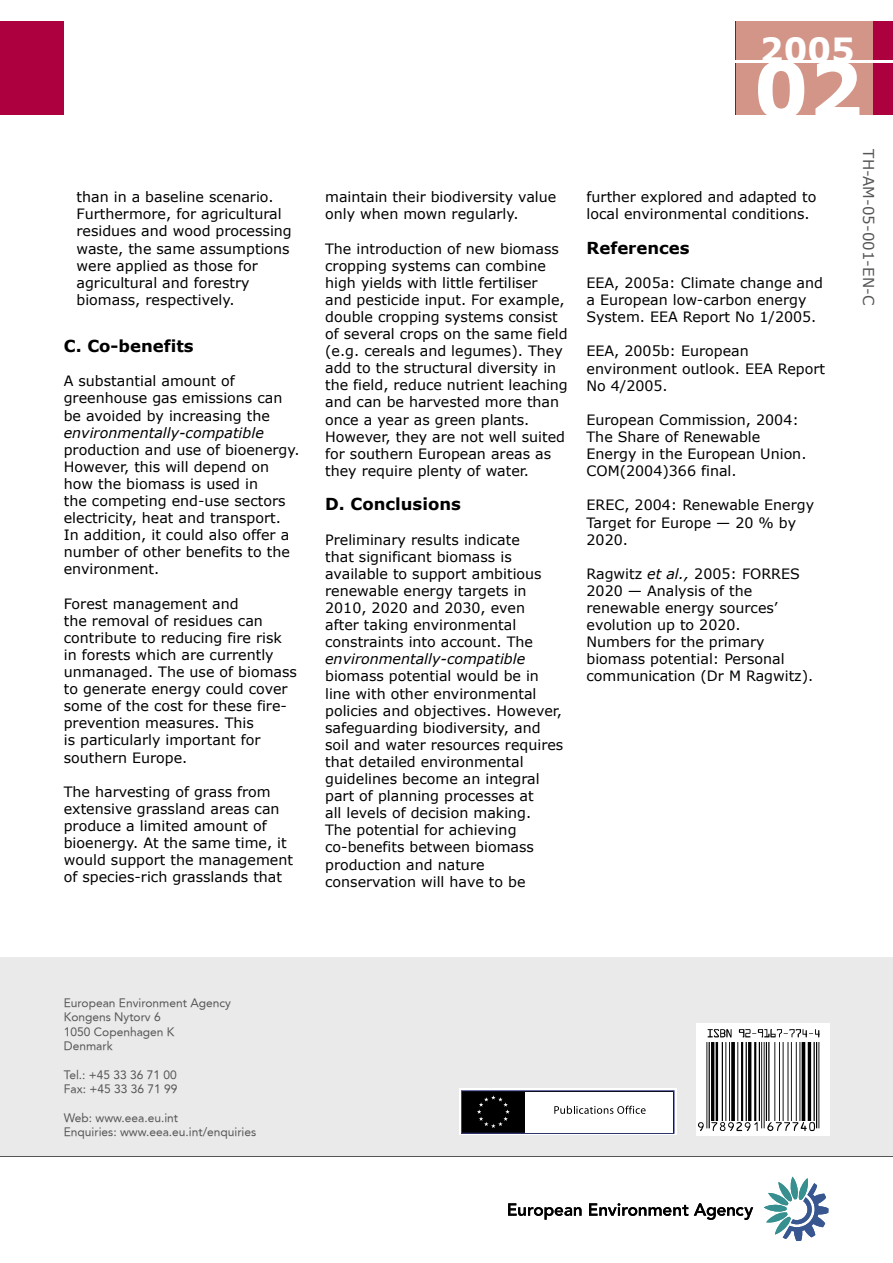
<style>
.page{position:relative;width:893px;height:1263px;background:#fff}
.page>*{position:absolute;margin:0;border:0;box-sizing:border-box;transform-origin:0 0}
.t1{font:700 76.95px "Verdana";color:#fff}
.t2{font:700 33.3px "Verdana";color:#fff}
.t3{font:700 16.5px "Verdana";color:#000}
.t4{font:15px "Verdana";color:#565656}
.t5{font:14.25px/17.1px "Verdana";color:#000}
.t6{font:italic 14.25px "Verdana";color:#000}
.t7{font:12px/14.4px "Avenir True";color:#565656}
.s1{font-style:italic}
</style>
<div class="page">
<div style="left:0;top:21px;width:64px;height:94px;background:#ac003f"></div>
<div style="left:736px;top:21px;width:157px;height:94px;background:#ac003f"></div>
<div style="left:736px;top:21px;width:136px;height:94px;background:#d39588"></div>
<hr style="left:735px;top:61px;width:158px;height:2px;background:#fff">
<div style="left:0;top:957px;width:893px;height:199px;background:#eaeaea"></div>
<hr style="left:0;top:1156px;width:893px;height:1px;background:#565656">
<svg style="left:459px;top:1088px;width:217px;height:47px"></svg>
<div style="left:461px;top:1091px;width:213px;height:42px;background:#000"></div>
<div style="left:461px;top:1090px;width:213px;height:43px;border:1px solid #3c468d"></div>
<div style="left:525px;top:1091px;width:148px;height:41px;background:#fff"></div>
<svg style="left:477px;top:1095px;width:33px;height:33px"></svg>
<svg style="left:554px;top:1106px;width:92px;height:8px"></svg>
<div style="left:696px;top:1023px;width:133px;height:112px;background:#fff"></div>
<svg style="left:698px;top:1029px;width:122px;height:102px"></svg>
<svg style="left:508px;top:1203px;width:73px;height:16px"></svg>
<svg style="left:589px;top:1203px;width:99px;height:13px"></svg>
<svg style="left:694px;top:1203px;width:59px;height:17px"></svg>
<svg style="left:764px;top:1176px;width:64px;height:65px"></svg>
<p class="t5" style="left:77px;top:188px;width:217px">than in a baseline scenario.<br>Furthermore, for agricultural residues and wood processing waste, the same assumptions were applied as those for agricultural and forestry biomass, respectively.</p>
<p class="t3" style="left:64px;top:336px;width:131px">C. Co-benefits</p>
<p class="t5" style="left:64px;top:372px;width:220px">A substantial amount of greenhouse gas emissions can be avoided by increasing the</p>
<p class="t6" style="left:64px;top:423px;width:202px">environmentally-compatible</p>
<p class="t5" style="left:64px;top:440px;width:237px">production and use of bioenergy.<br>However, this will depend on how the biomass is used in<br>the competing end-use sectors electricity, heat and transport.<br>In addition, it could also offer a number of other benefits to the environment.</p>
<p class="t5" style="left:64px;top:594px;width:235px">Forest management and<br>the removal of residues can contribute to reducing fire risk in forests which are currently unmanaged. The use of biomass to generate energy could cover some of the cost for these fire&shy;prevention measures. This<br>is particularly important for southern Europe.</p>
<p class="t5" style="left:64px;top:782px;width:231px">The harvesting of grass from extensive grassland areas can produce a limited amount of bioenergy. At the same time, it would support the management of species-rich grasslands that</p>
<p class="t5" style="left:325px;top:188px;width:233px">maintain their biodiversity value only when mown regularly.</p>
<p class="t5" style="left:325px;top:239px;width:244px">The introduction of new biomass cropping systems can combine high yields with little fertiliser<br>and pesticide input. For example, double cropping systems consist of several crops on the same field (e.g. cereals and legumes). They add to the structural diversity in the field, reduce nutrient leaching and can be harvested more than once a year as green plants.<br>However, they are not well suited for southern European areas as they require plenty of water.</p>
<p class="t3" style="left:325px;top:494px;width:137px">D. Conclusions</p>
<p class="t5" style="left:325px;top:530px;width:218px">Preliminary results indicate that significant biomass is available to support ambitious renewable energy targets in<br>2010, 2020 and 2030, even after taking environmental constraints into account. The</p>
<p class="t6" style="left:325px;top:650px;width:202px">environmentally-compatible</p>
<p class="t5" style="left:325px;top:667px;width:240px">biomass potential would be in line with other environmental policies and objectives. However, safeguarding biodiversity, and soil and water resources requires that detailed environmental guidelines become an integral part of planning processes at<br>all levels of decision making.<br>The potential for achieving co-benefits between biomass production and nature conservation will have to be</p>
<h2 class="t2" style="left:760px;top:29px;width:96px">2005</h2>
<h1 class="t1" style="left:754px;top:41px;width:111px">02</h1>
<p class="t5" style="left:586px;top:188px;width:231px">further explored and adapted to local environmental conditions.</p>
<p class="t3" style="left:586px;top:237px;width:105px">References</p>
<p class="t5" style="left:586px;top:274px;width:238px">EEA, 2005a: Climate change and a European low-carbon energy<br>System. EEA Report No 1/2005.</p>
<p class="t5" style="left:586px;top:342px;width:240px">EEA, 2005b: European environment outlook. EEA Report<br>No 4/2005.</p>
<p class="t5" style="left:586px;top:411px;width:221px">European Commission, 2004:<br>The Share of Renewable<br>Energy in the European Union.<br>COM(2004)366 final.</p>
<p class="t5" style="left:586px;top:496px;width:229px">EREC, 2004: Renewable Energy<br>Target for Europe — 20 % by<br>2020.</p>
<p class="t5" style="left:586px;top:565px;width:228px">Ragwitz <span class="s1">et al.,</span> 2005: FORRES<br>2020 — Analysis of the renewable energy sources’ evolution up to 2020.<br>Numbers for the primary biomass potential: Personal communication (Dr M Ragwitz).</p>
<p class="t4" style="left:878px;top:149px;width:157px;rotate:90deg">TH-AM-05-001-EN-C</p>
<p class="t7" style="left:64px;top:995px;width:169px">European Environment Agency<br>Kongens Nytorv 6<br>1050 Copenhagen K<br>Denmark</p>
<p class="t7" style="left:64px;top:1067px;width:115px">Tel.: +45 33 36 71 00<br>Fax: +45 33 36 71 99</p>
<p class="t7" style="left:64px;top:1110px;width:194px">Web: www.eea.eu.int<br>Enquiries: www.eea.eu.int/enquiries</p>
</div>
